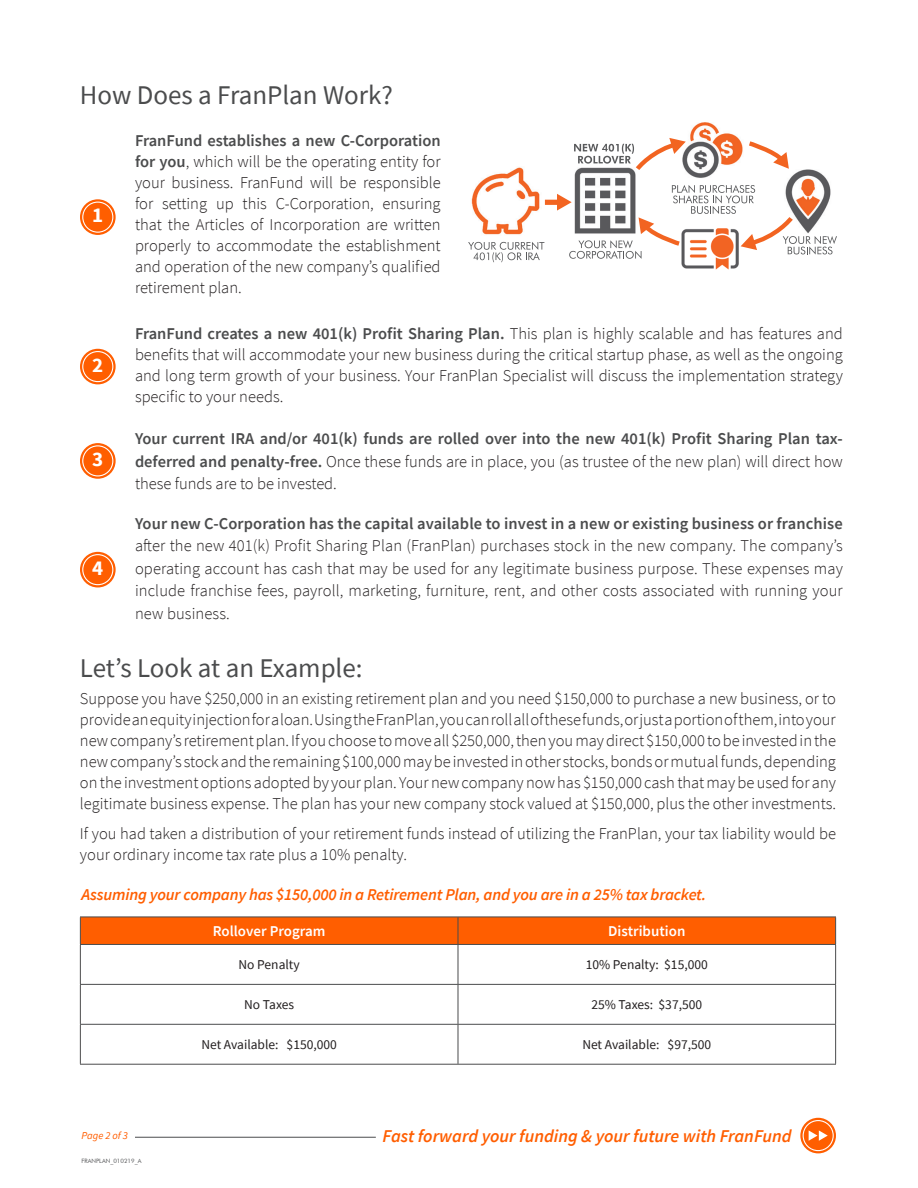
<style>
.page{position:relative;width:918px;height:1188px;background:#fff}
.page>*{position:absolute;margin:0;border:0;box-sizing:border-box;transform-origin:0 0}
.t1{font:27px "Source Sans Pro";color:#4b4c4d}
.t2{font:700 21px "Source Sans Pro";color:#fff}
.t3{font:italic 600 18px "Source Sans Pro";color:#ff5e00}
.t4{font:300 16.5px/21px "Source Sans Pro";color:#231f20;text-align:justify}
.t5{font:600 16.5px/22.5px "Source Sans Pro";color:#4b4c4d;text-align:justify}
.t6{font:italic 600 16.5px "Source Sans Pro";letter-spacing:-.01em;color:#ff5e00}
.t7{font:600 15px "Source Sans Pro";color:#fff}
.t8{font:13.5px "Source Sans Pro";color:#231f20}
.t9{font:italic 10.5px "Source Sans Pro";color:#ff5e00}
.t10{font:6px "Futura BT";color:#57585a}
.s1{font-weight:600;color:#4b4c4d}
.s2{font-weight:300;color:#231f20}
</style>
<div class="page">
<hr style="left:135px;top:1137px;width:241px;height:1px;background:#4b4c4d">
<div style="left:804px;top:1121px;width:29px;height:29px;background:#ff5e00;border-radius:50%"></div>
<svg style="left:809px;top:1130px;width:19px;height:11px"></svg>
<div style="left:800px;top:1118px;width:36px;height:35px;border:2px solid #ff5e00;border-radius:50%"></div>
<img style="left:471px;top:167px;width:69px;height:68px">
<img style="left:690px;top:122px;width:48px;height:16px">
<img style="left:681px;top:259px;width:58px;height:11px">
<div style="left:545px;top:200px;width:18px;height:5px;background:#f26421"></div>
<svg style="left:468px;top:242px;width:76px;height:20px"></svg>
<svg style="left:557px;top:138px;width:280px;height:121px"></svg>
<div style="left:83px;top:203px;width:29px;height:29px;background:#ff5e00;border-radius:50%"></div>
<div style="left:80px;top:199px;width:36px;height:36px;border:2px solid #ff5e00;border-radius:50%"></div>
<div style="left:83px;top:352px;width:29px;height:29px;background:#ff5e00;border-radius:50%"></div>
<div style="left:80px;top:349px;width:36px;height:35px;border:2px solid #ff5e00;border-radius:50%"></div>
<div style="left:83px;top:446px;width:29px;height:29px;background:#ff5e00;border-radius:50%"></div>
<div style="left:80px;top:443px;width:36px;height:36px;border:2px solid #ff5e00;border-radius:50%"></div>
<div style="left:83px;top:555px;width:29px;height:29px;background:#ff5e00;border-radius:50%"></div>
<div style="left:80px;top:552px;width:36px;height:35px;border:2px solid #ff5e00;border-radius:50%"></div>
<div style="left:80px;top:917px;width:756px;height:27px;background:#ff5e00"></div>
<hr style="left:80px;top:944px;width:378px;height:1px;background:#4b4c4d">
<hr style="left:80px;top:945px;width:1px;height:39px;background:#4b4c4d">
<hr style="left:458px;top:944px;width:378px;height:1px;background:#4b4c4d">
<hr style="left:458px;top:945px;width:1px;height:39px;background:#4b4c4d">
<hr style="left:835px;top:945px;width:1px;height:39px;background:#4b4c4d">
<hr style="left:80px;top:984px;width:378px;height:1px;background:#4b4c4d">
<hr style="left:80px;top:985px;width:1px;height:39px;background:#4b4c4d">
<hr style="left:458px;top:984px;width:378px;height:1px;background:#4b4c4d">
<hr style="left:458px;top:985px;width:1px;height:39px;background:#4b4c4d">
<hr style="left:835px;top:985px;width:1px;height:39px;background:#4b4c4d">
<hr style="left:80px;top:1024px;width:378px;height:1px;background:#4b4c4d">
<hr style="left:80px;top:1025px;width:1px;height:39px;background:#4b4c4d">
<hr style="left:458px;top:1024px;width:378px;height:1px;background:#4b4c4d">
<hr style="left:458px;top:1025px;width:1px;height:39px;background:#4b4c4d">
<hr style="left:835px;top:1025px;width:1px;height:39px;background:#4b4c4d">
<hr style="left:80px;top:1064px;width:378px;height:1px;background:#4b4c4d">
<hr style="left:458px;top:1064px;width:378px;height:1px;background:#4b4c4d">
<p class="t1" style="left:80px;top:78px;width:314px">How Does a FranPlan Work?</p>
<p class="t2" style="left:92px;top:201px;width:13px">1</p>
<p class="t2" style="left:92px;top:351px;width:13px">2</p>
<p class="t2" style="left:92px;top:445px;width:13px">3</p>
<p class="t2" style="left:92px;top:554px;width:13px">4</p>
<p class="t4" style="left:135px;top:130px;width:307px"><span class="s1">FranFund establishes a new C-Corporation for you</span>, which will be the operating entity for your business. FranFund will be responsible for setting up this C-Corporation, ensuring that the Articles of Incorporation are written properly to accommodate the establishment and operation of the new company’s qualified retirement plan.</p>
<p class="t4" style="left:135px;top:323px;width:709px"><span class="s1">FranFund creates a new 401(k) Profit Sharing Plan.</span> This plan is highly scalable and has features and benefits that will accommodate your new business during the critical startup phase, as well as the ongoing and long term growth of your business. Your FranPlan Specialist will discuss the implementation strategy specific to your needs.</p>
<p class="t5" style="left:135px;top:427px;width:709px">Your current IRA and/or 401(k) funds are rolled over into the new 401(k) Profit Sharing Plan tax&shy;deferred and penalty-free. <span class="s2">Once these funds are in place, you (as trustee of the new plan) will direct how these funds are to be invested.</span></p>
<p class="t4" style="left:135px;top:512px;width:709px;line-height:22.5px"><span class="s1">Your new C-Corporation has the capital available to invest in a new or existing business or franchise </span>after the new 401(k) Profit Sharing Plan (FranPlan) purchases stock in the new company. The company’s operating account has cash that may be used for any legitimate business purpose. These expenses may include franchise fees, payroll, marketing, furniture, rent, and other costs associated with running your new business.</p>
<p class="t1" style="left:80px;top:651px;width:284px">Let’s Look at an Example:</p>
<p class="t4" style="left:80px;top:688px;width:758px">Suppose you have $250,000 in an existing retirement plan and you need $150,000 to purchase a new business, or to provide an equity injection for a loan. Using the FranPlan, you can roll all of these funds, or just a portion of them, into your new company’s retirement plan. If you choose to move all $250,000, then you may direct $150,000 to be invested in the new company’s stock and the remaining $100,000 may be invested in other stocks, bonds or mutual funds, depending on the investment options adopted by your plan. Your new company now has $150,000 cash that may be used for any legitimate business expense. The plan has your new company stock valued at $150,000, plus the other investments.</p>
<p class="t4" style="left:80px;top:823px;width:758px">If you had taken a distribution of your retirement funds instead of utilizing the FranPlan, your tax liability would be your ordinary income tax rate plus a 10% penalty.</p>
<p class="t6" style="left:82px;top:884px;width:626px">Assuming your company has $150,000 in a Retirement Plan, and you are in a 25% tax bracket.</p>
<p class="t7" style="left:213px;top:921px;width:114px">Rollover Program</p>
<p class="t7" style="left:608px;top:921px;width:79px">Distribution</p>
<p class="t8" style="left:239px;top:956px;width:63px">No Penalty</p>
<p class="t8" style="left:586px;top:956px;width:124px">10% Penalty: $15,000</p>
<p class="t8" style="left:244px;top:996px;width:51px">No Taxes</p>
<p class="t8" style="left:591px;top:996px;width:112px">25% Taxes: $37,500</p>
<p class="t8" style="left:201px;top:1036px;width:137px">Net Available: $150,000</p>
<p class="t8" style="left:582px;top:1036px;width:130px">Net Available: $97,500</p>
<p class="t9" style="left:82px;top:1129px;width:48px">Page 2 of 3</p>
<p class="t3" style="left:382px;top:1124px;width:411px">Fast forward your funding &amp; your future with FranFund</p>
<p class="t10" style="left:82px;top:1157px;width:61px">FRANPLAN_010219_A</p>
</div>
